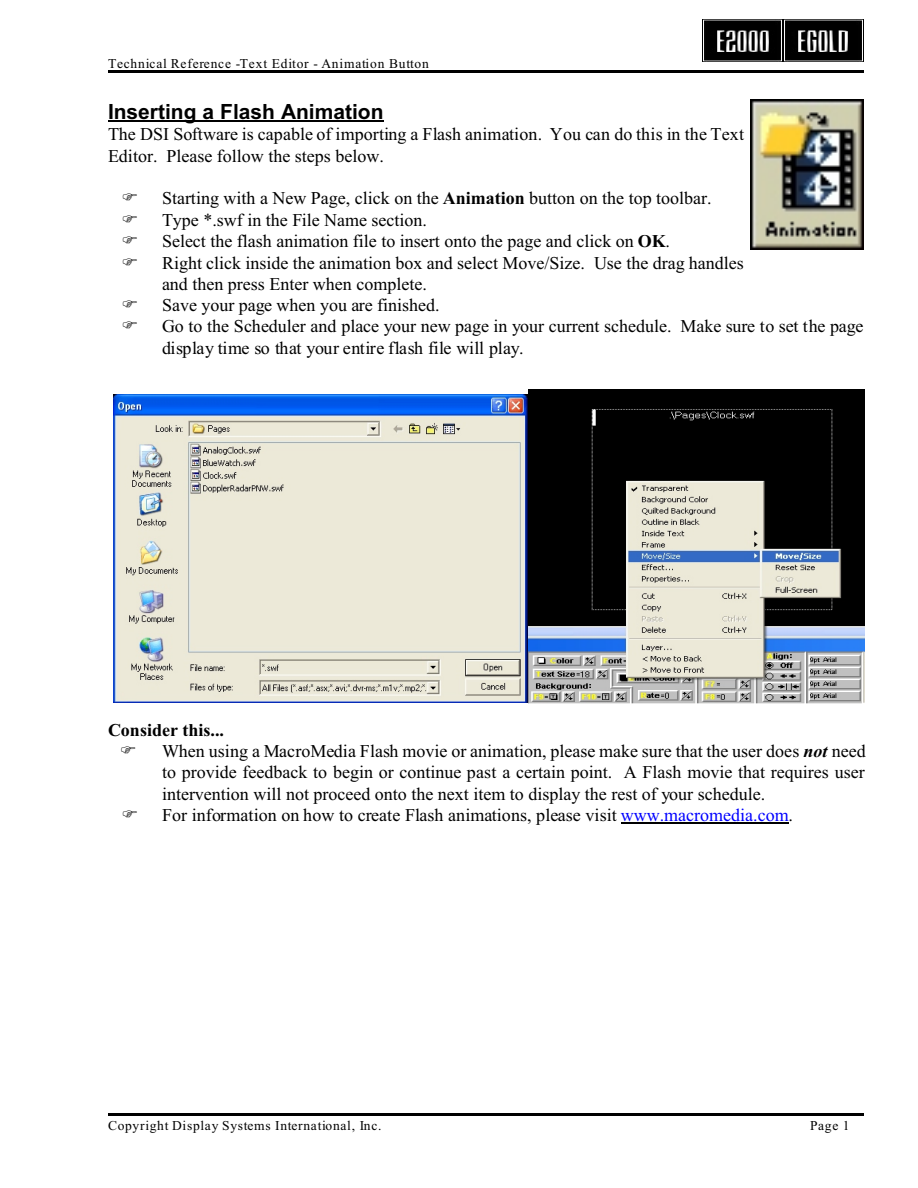
<style>
.page{position:relative;width:918px;height:1188px;background:#fff}
.page>*{position:absolute;margin:0;border:0;box-sizing:border-box;transform-origin:0 0}
.t1{font:700 21px "Arial";color:#000}
.t2{font:18px/21.3px "Times New Roman";color:#000}
.t3{font:13.5px "Times New Roman";letter-spacing:.055em;color:#000}
.s1{font-weight:700}
.s2{font-weight:700;font-style:italic}
.s3{color:#00f}
</style>
<div class="page">
<hr style="left:108px;top:70px;width:756px;height:2px;background:#000">
<hr style="left:108px;top:1114px;width:756px;height:2px;background:#000">
<img style="left:113px;top:395px;width:414px;height:307px">
<img style="left:529px;top:390px;width:336px;height:313px">
<img style="left:751px;top:100px;width:112px;height:150px">
<img style="left:702px;top:19px;width:162px;height:42px">
<hr style="left:108px;top:120px;width:276px;height:2px;background:#000">
<hr style="left:621px;top:822px;width:167px;height:2px;background:#000">
<p class="t3" style="left:108px;top:59px;width:322px">Technical Reference -Text Editor - Animation Button</p>
<p class="t1" style="left:108px;top:104px;width:277px">Inserting a Flash Animation</p>
<p class="t2" style="left:108px;top:125px;width:638px">The DSI Software is capable of importing a Flash animation. You can do this in the Text<br>Editor. Please follow the steps below.</p>
<p class="t2" style="left:162px;top:190px;width:703px">Starting with a New Page, click on the <span class="s1">Animation</span> button on the top toolbar.<br>Type *.swf in the File Name section.<br>Select the flash animation file to insert onto the page and click on <span class="s1">OK</span>.<br>Right click inside the animation box and select Move/Size. Use the drag handles<br>and then press Enter when complete.<br>Save your page when you are finished.<br>Go to the Scheduler and place your new page in your current schedule. Make sure to set the page display time so that your entire flash file will play.</p>
<p class="t2" style="left:162px;top:721px;width:705px;text-indent:-54px"><span class="s1">Consider this...<br></span>When using a MacroMedia Flash movie or animation, please make sure that the user does <span class="s2">not</span> need to provide feedback to begin or continue past a certain point. A Flash movie that requires user intervention will not proceed onto the next item to display the rest of your schedule.<br>For information on how to create Flash animations, please visit <span class="s3">www.macromedia.com</span>.</p>
<p class="t3" style="left:108px;top:1121px;width:275px">Copyright Display Systems International, Inc.</p>
<p class="t3" style="left:810px;top:1121px;width:41px">Page 1</p>
</div>
